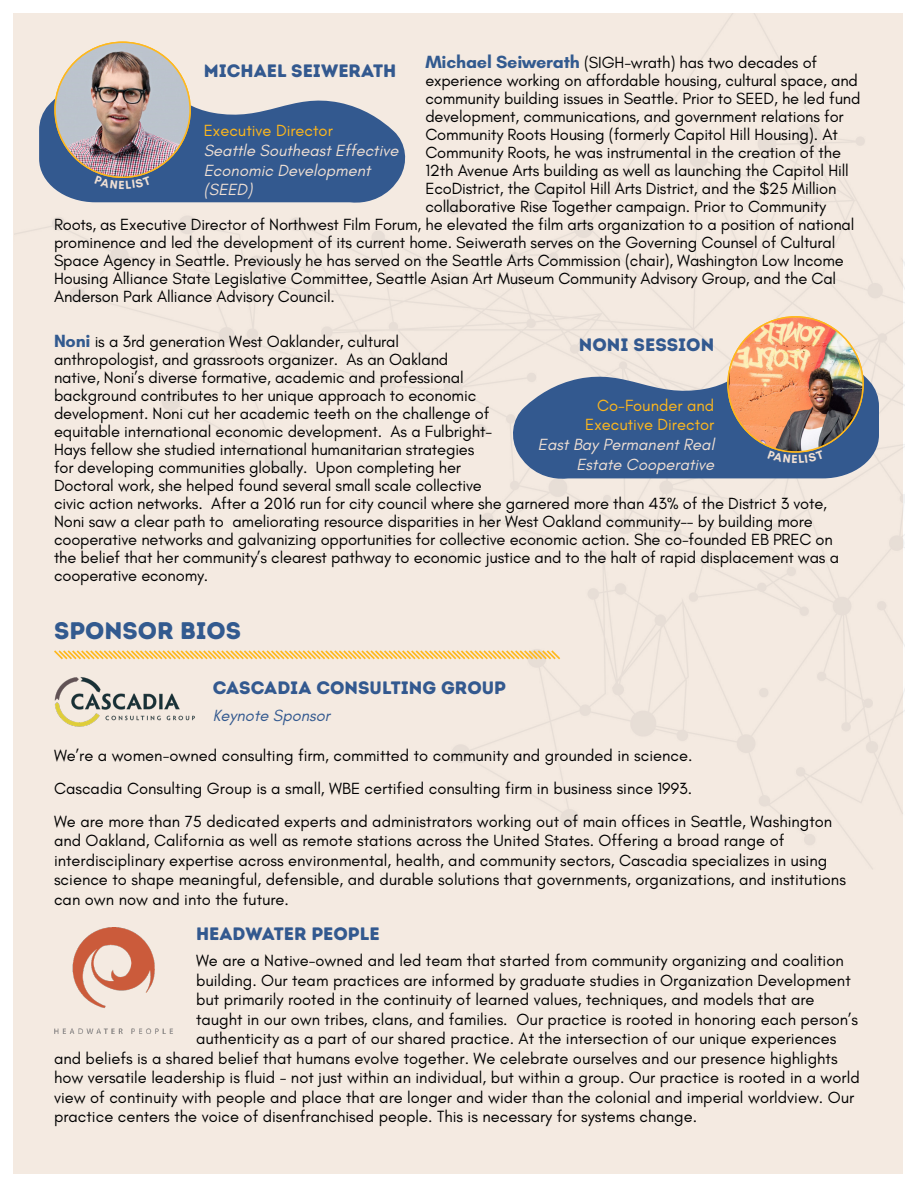
<style>
.page{position:relative;width:918px;height:1188px;background:#fff}
.page>*{position:absolute;margin:0;border:0;box-sizing:border-box;transform-origin:0 0}
.t1{font:24px "Intro Rust Base";color:#325a8f}
.Name{font:18px "Intro Rust Base";color:#33598f}
.Body{font:16.5px/18px "Glacial Indifference";letter-spacing:-.01em;color:#000}
.Position_Title{font:italic 16.5px/19.8px "Glacial Indifference";color:#f0e0d4;text-align:right}
.Position_Title-2{font:16.5px/19.8px "Glacial Indifference";color:#ffb81c;text-align:right}
.Pronouns{font:italic 16.5px "Glacial Indifference";color:#33598f}
.s1{font-weight:700;font-size:18px;color:#325a8f}
</style>
<div class="page">
<div style="left:14px;top:14px;width:889px;height:1160px;background:#f4eae1"></div>
<img style="left:15px;top:14px;width:889px;height:855px">
<svg style="left:52px;top:649px;width:510px;height:12px"></svg>
<svg style="left:510px;top:350px;width:369px;height:130px;fill:#33598f"></svg>
<img style="left:728px;top:317px;width:135px;height:135px;border-radius:67px">
<svg style="left:39px;top:74px;width:370px;height:129px;fill:#33598f"></svg>
<img style="left:55px;top:42px;width:135px;height:135px;border-radius:68px">
<img style="left:22px;top:656px;width:191px;height:83px">
<img style="left:54px;top:928px;width:119px;height:106px">
<svg style="left:767px;top:450px;width:57px;height:13px"></svg>
<svg style="left:94px;top:176px;width:57px;height:13px"></svg>
<p class="Body" style="left:425px;top:53px;width:393px"><span class="s1">Michael Seiwerath</span> (SIGH-wrath) has two decades of</p>
<p class="Body" style="left:425px;top:71px;width:434px">experience working on affordable housing, cultural space, and</p>
<p class="Body" style="left:425px;top:89px;width:437px">community building issues in Seattle. Prior to SEED, he led fund</p>
<p class="Body" style="left:425px;top:107px;width:420px">development, communications, and government relations for</p>
<p class="Body" style="left:425px;top:125px;width:414px">Community Roots Housing (formerly Capitol Hill Housing). At</p>
<p class="Body" style="left:425px;top:143px;width:417px">Community Roots, he was instrumental in the creation of the</p>
<p class="Body" style="left:425px;top:161px;width:425px">12th Avenue Arts building as well as launching the Capitol Hill</p>
<p class="Body" style="left:425px;top:179px;width:413px">EcoDistrict, the Capitol Hill Arts District, and the $25 Million</p>
<p class="Body" style="left:425px;top:197px;width:402px">collaborative Rise Together campaign. Prior to Community</p>
<p class="Body" style="left:54px;top:215px;width:802px">Roots, as Executive Director of Northwest Film Forum, he elevated the film arts organization to a position of national</p>
<p class="Body" style="left:54px;top:233px;width:783px">prominence and led the development of its current home. Seiwerath serves on the Governing Counsel of Cultural</p>
<p class="Body" style="left:54px;top:251px;width:791px">Space Agency in Seattle. Previously he has served on the Seattle Arts Commission (chair), Washington Low Income</p>
<p class="Body" style="left:54px;top:269px;width:784px">Housing Alliance State Legislative Committee, Seattle Asian Art Museum Community Advisory Group, and the Cal</p>
<p class="Body" style="left:54px;top:287px;width:282px">Anderson Park Alliance Advisory Council.</p>
<p class="Body" style="left:54px;top:332px;width:787px"><span class="s1">Noni</span> is a 3rd generation West Oaklander, cultural<br>anthropologist, and grassroots organizer. As an Oakland<br>native, Noni’s diverse formative, academic and professional<br>background contributes to her unique approach to economic<br>development. Noni cut her academic teeth on the challenge of<br>equitable international economic development. As a Fulbright-<br>Hays fellow she studied international humanitarian strategies<br>for developing communities globally. Upon completing her<br>Doctoral work, she helped found several small scale collective<br>civic action networks. After a 2016 run for city council where she garnered more than 43% of the District 3 vote, Noni saw a clear path to ameliorating resource disparities in her West Oakland community-- by building more cooperative networks and galvanizing opportunities for collective economic action. She co-founded EB PREC on the belief that her community’s clearest pathway to economic justice and to the halt of rapid displacement was a cooperative economy.</p>
<h1 class="t1" style="left:54px;top:615px;width:188px">SPONSOR BIOS</h1>
<p class="Name" style="left:204px;top:59px;width:194px">MICHAEL SEIWERATH</p>
<p class="Position_Title-2" style="left:204px;top:121px;width:131px">Executive Director</p>
<p class="Position_Title" style="left:204px;top:141px;width:196px;text-align:left">Seattle Southeast Effective<br>Economic Development (SEED)</p>
<p class="Name" style="left:579px;top:334px;width:137px">NONI SESSION</p>
<p class="Position_Title-2" style="left:585px;top:396px;width:131px">Co-Founder and<br>Executive Director</p>
<p class="Position_Title" style="left:538px;top:435px;width:178px">East Bay Permanent Real<br>Estate Cooperative</p>
<p class="Name" style="left:213px;top:677px;width:295px">CASCADIA CONSULTING GROUP</p>
<p class="Pronouns" style="left:213px;top:706px;width:119px">Keynote Sponsor</p>
<p class="Body" style="left:54px;top:746px;width:640px">We’re a women-owned consulting firm, committed to community and grounded in science.</p>
<p class="Body" style="left:54px;top:779px;width:640px">Cascadia Consulting Group is a small, WBE certified consulting firm in business since 1993.</p>
<p class="Body" style="left:54px;top:812px;width:793px;line-height:19.5px">We are more than 75 dedicated experts and administrators working out of main offices in Seattle, Washington and Oakland, California as well as remote stations across the United States. Offering a broad range of interdisciplinary expertise across environmental, health, and community sectors, Cascadia specializes in using science to shape meaningful, defensible, and durable solutions that governments, organizations, and institutions can own now and into the future.</p>
<p class="Name" style="left:196px;top:922px;width:185px">HEADWATER PEOPLE</p>
<p class="Body" style="left:196px;top:952px;width:649px">We are a Native-owned and led team that started from community organizing and coalition</p>
<p class="Body" style="left:196px;top:972px;width:656px">building. Our team practices are informed by graduate studies in Organization Development</p>
<p class="Body" style="left:196px;top:991px;width:620px">but primarily rooted in the continuity of learned values, techniques, and models that are</p>
<p class="Body" style="left:196px;top:1011px;width:664px">taught in our own tribes, clans, and families. Our practice is rooted in honoring each person’s</p>
<p class="Body" style="left:196px;top:1030px;width:642px">authenticity as a part of our shared practice. At the intersection of our unique experiences</p>
<p class="Body" style="left:54px;top:1050px;width:785px">and beliefs is a shared belief that humans evolve together. We celebrate ourselves and our presence highlights</p>
<p class="Body" style="left:54px;top:1069px;width:807px">how versatile leadership is fluid - not just within an individual, but within a group. Our practice is rooted in a world</p>
<p class="Body" style="left:54px;top:1089px;width:802px">view of continuity with people and place that are longer and wider than the colonial and imperial worldview. Our</p>
<p class="Body" style="left:54px;top:1108px;width:645px">practice centers the voice of disenfranchised people. This is necessary for systems change.</p>
</div>
